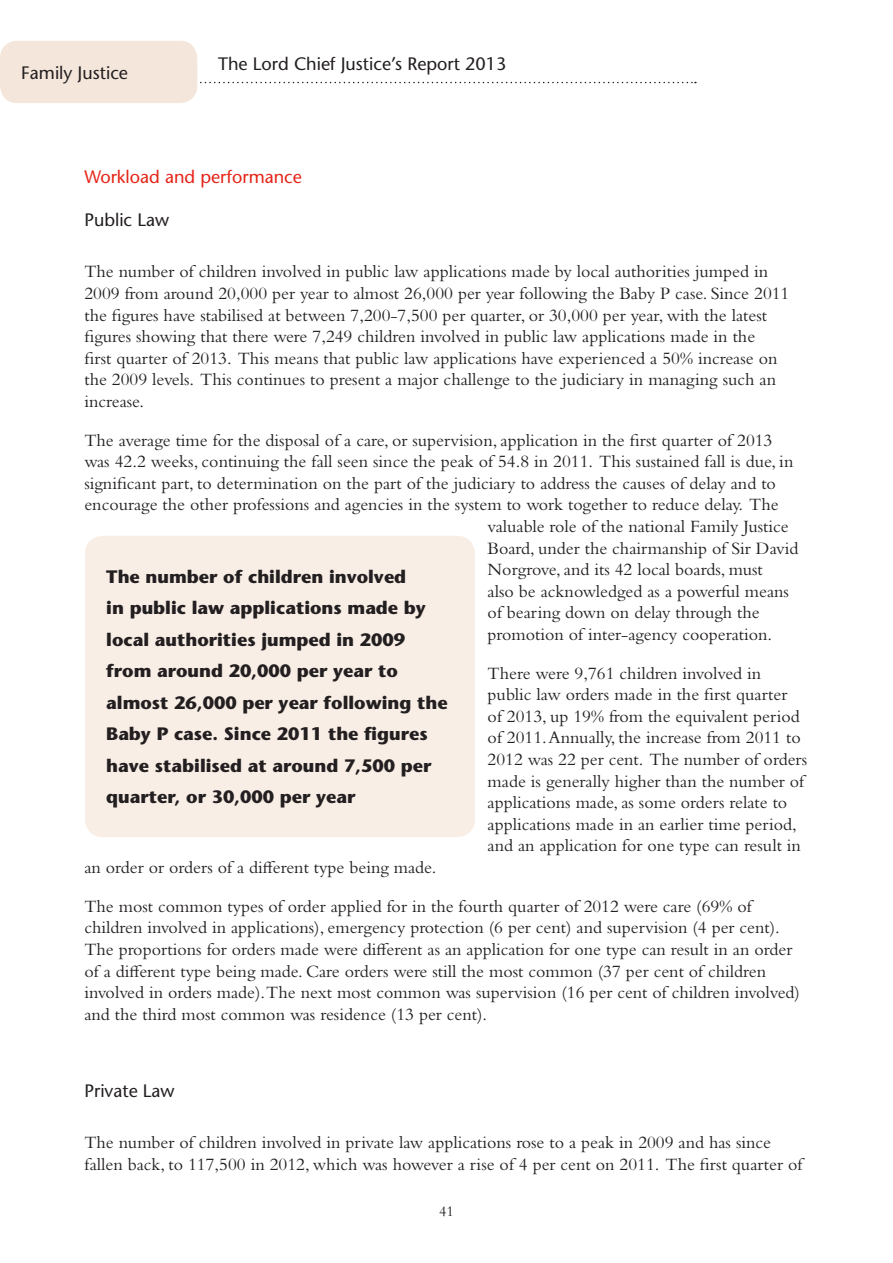
<style>
.page{position:relative;width:893px;height:1263px;background:#fff}
.page>*{position:absolute;margin:0;border:0;box-sizing:border-box;transform-origin:0 0}
.t1{font:18px/21.6px "Bembo Std";color:#231f20}
.Feature_box{font:18px/31.5px "Stone Sans Std Bold 2";color:#231f20}
.Sub-head_black{font:500 18px "Stone Sans Std";color:#231f20}
.Sub-head_red{font:500 18px "Stone Sans Std";color:#e52519}
.t2{font:15px "Bembo Std";color:#231f20}
</style>
<div class="page">
<svg style="left:197px;top:82px;width:499px;height:1px"></svg>
<div style="left:0;top:41px;width:197px;height:62px;background:#f4e6da;border-radius:17px"></div>
<div style="left:85px;top:536px;width:390px;height:301px;background:#f8eee6;border-radius:18px"></div>
<p class="Sub-head_black" style="left:21px;top:62px;width:108px">Family Justice</p>
<p class="Sub-head_black" style="left:218px;top:53px;width:290px">The Lord Chief Justice’s Report 2013</p>
<p class="Sub-head_red" style="left:84px;top:166px;width:219px">Workload and performance</p>
<p class="Sub-head_black" style="left:84px;top:209px;width:86px">Public Law</p>
<p class="t1" style="left:84px;top:261px;width:706px">The number of children involved in public law applications made by local authorities jumped in 2009 from around 20,000 per year to almost 26,000 per year following the Baby P case. Since 2011 the figures have stabilised at between 7,200-7,500 per quarter, or 30,000 per year, with the latest figures showing that there were 7,249 children involved in public law applications made in the<br>first quarter of 2013. This means that public law applications have experienced a 50% increase on the 2009 levels. This continues to present a major challenge to the judiciary in managing such an increase.</p>
<p class="t1" style="left:84px;top:429px;width:689px">The average time for the disposal of a care, or supervision, application in the first quarter of 2013</p>
<p class="t1" style="left:84px;top:450px;width:710px">was 42.2 weeks, continuing the fall seen since the peak of 54.8 in 2011. This sustained fall is due, in</p>
<p class="t1" style="left:84px;top:472px;width:693px">significant part, to determination on the part of the judiciary to address the causes of delay and to</p>
<p class="t1" style="left:84px;top:494px;width:696px">encourage the other professions and agencies in the system to work together to reduce delay. The</p>
<p class="t1" style="left:488px;top:515px;width:303px">valuable role of the national Family Justice</p>
<p class="t1" style="left:488px;top:537px;width:312px">Board, under the chairmanship of Sir David</p>
<p class="t1" style="left:488px;top:558px;width:277px">Norgrove, and its 42 local boards, must</p>
<p class="t1" style="left:488px;top:580px;width:303px">also be acknowledged as a powerful means</p>
<p class="t1" style="left:488px;top:602px;width:274px">of bearing down on delay through the</p>
<p class="t1" style="left:488px;top:623px;width:286px">promotion of inter-agency cooperation.</p>
<p class="t1" style="left:488px;top:662px;width:321px">There were 9,761 children involved in public law orders made in the first quarter<br>of 2013, up 19% from the equivalent period of 2011. Annually, the increase from 2011 to 2012 was 22 per cent. The number of orders made is generally higher than the number of applications made, as some orders relate to applications made in an earlier time period, and an application for one type can result in</p>
<p class="t1" style="left:84px;top:856px;width:353px">an order or orders of a different type being made.</p>
<p class="t1" style="left:84px;top:895px;width:717px">The most common types of order applied for in the fourth quarter of 2012 were care (69% of children involved in applications), emergency protection (6 per cent) and supervision (4 per cent).<br>The proportions for orders made were different as an application for one type can result in an order of a different type being made. Care orders were still the most common (37 per cent of children involved in orders made).The next most common was supervision (16 per cent of children involved) and the third most common was residence (13 per cent).</p>
<p class="Feature_box" style="left:106px;top:561px;width:343px">The number of children involved<br>in public law applications made by local authorities jumped in 2009 from around 20,000 per year to almost 26,000 per year following the<br>Baby P case. Since 2011 the figures have stabilised at around 7,500 per quarter, or 30,000 per year</p>
<p class="Sub-head_black" style="left:84px;top:1080px;width:92px">Private Law</p>
<p class="t1" style="left:84px;top:1131px;width:719px">The number of children involved in private law applications rose to a peak in 2009 and has since fallen back, to 117,500 in 2012, which was however a rise of 4 per cent on 2011. The first quarter of</p>
<p class="t2" style="left:439px;top:1202px;width:16px">41</p>
</div>
